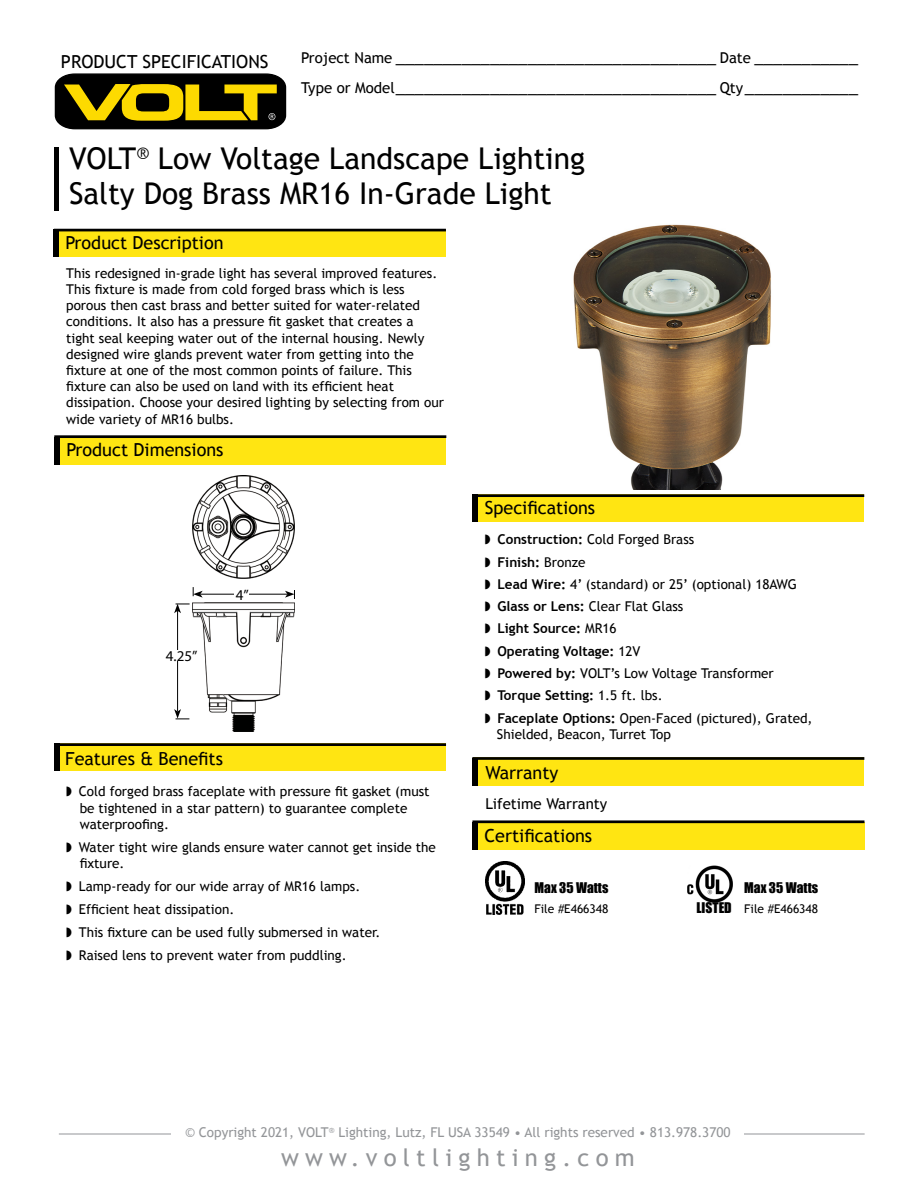
<style>
.page{position:relative;width:918px;height:1188px;background:#fff}
.page>*{position:absolute;margin:0;border:0;box-sizing:border-box;transform-origin:0 0}
.t1{font:30px/34.5px "Trebuchet MS";color:#000}
.t2{font:24px "Trebuchet MS";letter-spacing:.26em;color:#939598}
.t3{font:18px/29.7px "Trebuchet MS";color:#000}
.t4{font:15px "Trebuchet MS";color:#000}
.t5{font:15px "Myriad Pro";color:#000}
.t6{font:13.5px/16.2px "Trebuchet MS";color:#000}
.t7{font:13.5px "Trebuchet MS";color:#939598}
.t8{font:13.5px "Impact";color:#000}
.t9{font:12px "Trebuchet MS";color:#000}
.s1{font-size:15px}
.s2{font-weight:700}
.s3{font-family:"Impact";font-size:13.5px}
</style>
<div class="page">
<svg style="left:55px;top:73px;width:231px;height:56px"></svg>
<hr style="left:59px;top:1134px;width:806px;height:1px;background:#939598">
<div style="left:172px;top:1111px;width:572px;height:70px;background:#fff"></div>
<div style="left:59px;top:229px;width:387px;height:27px;background:#ffe512"></div>
<div style="left:54px;top:229px;width:5px;height:27px;background:#000"></div>
<div style="left:59px;top:743px;width:387px;height:28px;background:#ffe512"></div>
<div style="left:54px;top:743px;width:5px;height:28px;background:#000"></div>
<div style="left:54px;top:147px;width:5px;height:64px;background:#000"></div>
<div style="left:54px;top:229px;width:392px;height:2px;border:2px solid #000"></div>
<div style="left:54px;top:743px;width:392px;height:3px;border:2px solid #000"></div>
<div style="left:59px;top:437px;width:387px;height:27px;background:#ffe512"></div>
<div style="left:54px;top:435px;width:392px;height:3px;border:2px solid #000"></div>
<div style="left:477px;top:494px;width:387px;height:28px;background:#ffe512"></div>
<div style="left:472px;top:494px;width:5px;height:28px;background:#000"></div>
<div style="left:472px;top:494px;width:392px;height:3px;border:2px solid #000"></div>
<div style="left:478px;top:758px;width:386px;height:28px;background:#ffe512"></div>
<div style="left:472px;top:758px;width:6px;height:28px;background:#000"></div>
<div style="left:472px;top:757px;width:392px;height:3px;border:2px solid #000"></div>
<img style="left:573px;top:224px;width:198px;height:266px">
<div style="left:478px;top:822px;width:386px;height:27px;background:#ffe512"></div>
<div style="left:472px;top:822px;width:6px;height:27px;background:#000"></div>
<img style="left:485px;top:862px;width:40px;height:52px">
<div style="left:472px;top:820px;width:392px;height:3px;border:2px solid #000"></div>
<img style="left:688px;top:865px;width:45px;height:38px">
<div style="left:54px;top:437px;width:5px;height:27px;background:#000"></div>
<img style="left:192px;top:476px;width:103px;height:256px">
<hr style="left:200px;top:594px;width:87px;height:1px;background:#000">
<div style="left:234px;top:589px;width:15px;height:11px;background:#fff"></div>
<svg style="left:193px;top:587px;width:10px;height:11px"></svg>
<svg style="left:285px;top:590px;width:10px;height:9px"></svg>
<hr style="left:177px;top:611px;width:1px;height:100px;background:#000">
<div style="left:165px;top:651px;width:32px;height:10px;background:#fff"></div>
<svg style="left:174px;top:709px;width:15px;height:11px"></svg>
<svg style="left:174px;top:604px;width:16px;height:9px"></svg>
<h3 class="t3" style="left:61px;top:47px;width:209px">PRODUCT SPECIFICATIONS</h3>
<h3 class="t3" style="left:301px;top:42px;width:558px"><span class="s1">Project Name</span> __________________________________ <span class="s1">Date</span> ___________<br><span class="s1">Type or Model</span>__________________________________ <span class="s1">Qty</span>____________</h3>
<h1 class="t1" style="left:69px;top:142px;width:518px">VOLT<sup>®</sup> Low Voltage Landscape Lighting<br>Salty Dog Brass MR16 In-Grade Light</h1>
<h3 class="t3" style="left:65px;top:228px;width:160px">Product Description</h3>
<p class="t6" style="left:66px;top:265px;width:379px">This redesigned in-grade light has several improved features.<br>This fixture is made from cold forged brass which is less porous then cast brass and better suited for water-related conditions. It also has a pressure fit gasket that creates a tight seal keeping water out of the internal housing. Newly designed wire glands prevent water from getting into the fixture at one of the most common points of failure. This fixture can also be used on land with its efficient heat dissipation. Choose your desired lighting by selecting from our wide variety of MR16 bulbs.</p>
<h3 class="t3" style="left:66px;top:435px;width:159px">Product Dimensions</h3>
<p class="t5" style="left:166px;top:647px;width:33px">4.25”</p>
<p class="t5" style="left:236px;top:586px;width:15px">4”</p>
<h3 class="t3" style="left:65px;top:744px;width:159px">Features &amp; Benefits</h3>
<p class="t6" style="left:80px;top:784px;width:351px;text-indent:-14px">◗ Cold forged brass faceplate with pressure fit gasket (must be tightened in a star pattern) to guarantee complete waterproofing.</p>
<p class="t6" style="left:80px;top:839px;width:358px;text-indent:-14px">◗ Water tight wire glands ensure water cannot get inside the fixture.</p>
<p class="t6" style="left:66px;top:875px;width:316px;line-height:23px">◗ Lamp-ready for our wide array of MR16 lamps.<br>◗ Efficient heat dissipation.<br>◗ This fixture can be used fully submersed in water. ◗ Raised lens to prevent water from puddling.</p>
<h3 class="t3" style="left:485px;top:493px;width:112px">Specifications</h3>
<p class="t6" style="left:485px;top:528px;width:329px;line-height:22.4px">◗ <span class="s2">Construction:</span> Cold Forged Brass<br>◗ <span class="s2">Finish:</span> Bronze<br>◗ <span class="s2">Lead Wire:</span> 4’ (standard) or 25’ (optional) 18AWG<br>◗ <span class="s2">Glass or Lens:</span> Clear Flat Glass<br>◗ <span class="s2">Light Source:</span> MR16<br>◗ <span class="s2">Operating Voltage:</span> 12V<br>◗ <span class="s2">Powered by:</span> VOLT’s Low Voltage Transformer<br>◗ <span class="s2">Torque Setting:</span> 1.5 ft. lbs.<br>◗ <span class="s2">Faceplate Options:</span> Open-Faced (pictured), Grated,</p>
<p class="t6" style="left:497px;top:726px;width:176px">Shielded, Beacon, Turret Top</p>
<h3 class="t3" style="left:485px;top:758px;width:75px">Warranty</h3>
<p class="t4" style="left:485px;top:795px;width:123px">Lifetime Warranty</p>
<h3 class="t3" style="left:485px;top:821px;width:109px">Certifications</h3>
<p class="t8" style="left:535px;top:877px;width:75px">Max 35 Watts</p>
<p class="t8" style="left:744px;top:877px;width:75px">Max 35 Watts</p>
<p class="t9" style="left:535px;top:901px;width:75px">File #E466348</p>
<p class="t9" style="left:696px;top:901px;width:123px"><span class="s3">LISTED</span> File #E466348</p>
<p class="t7" style="left:185px;top:1124px;width:547px">© Copyright 2021, VOLT<sup>®</sup> Lighting, Lutz, FL USA 33549 • All rights reserved • 813.978.3700</p>
<h2 class="t2" style="left:281px;top:1143px;width:355px">www.voltlighting.com</h2>
</div>
